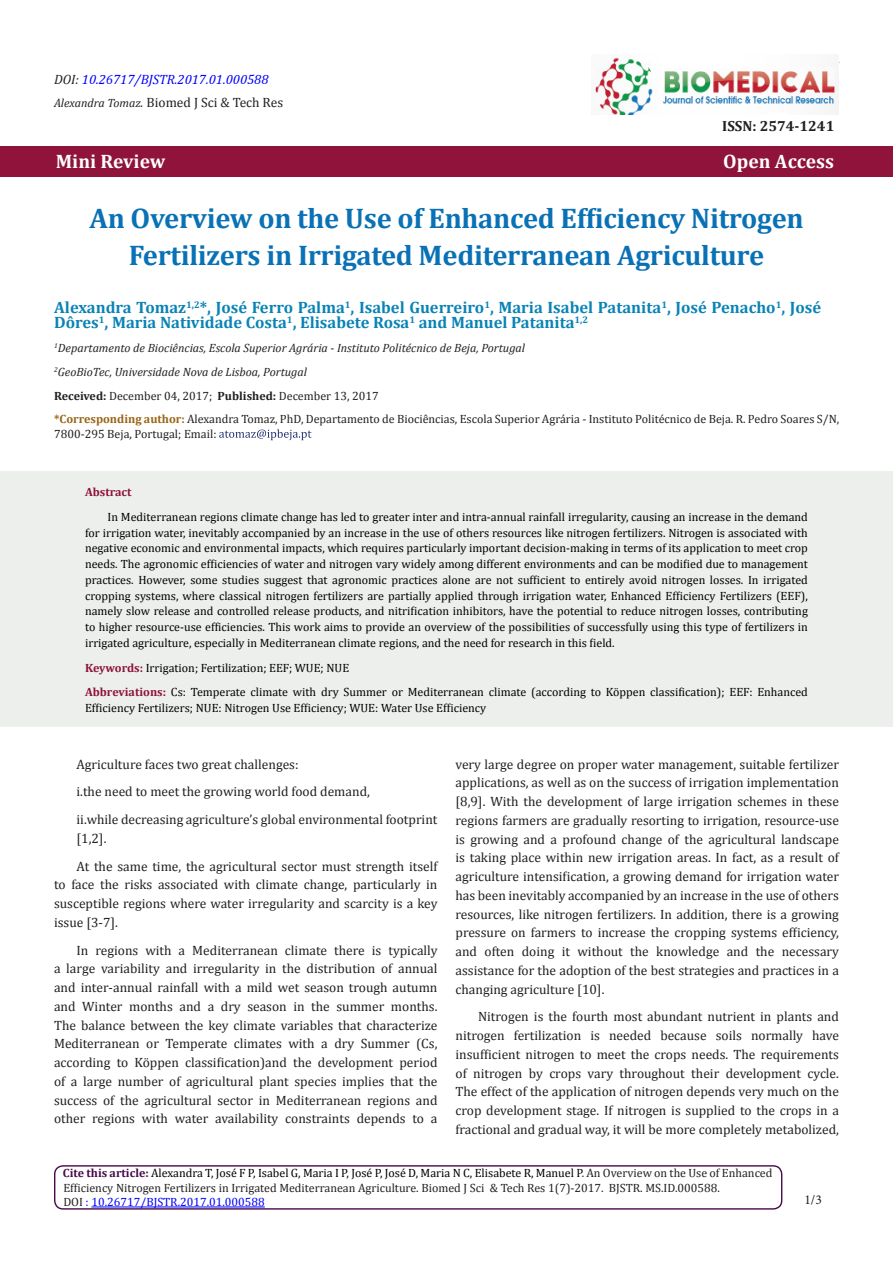
<style>
.page{position:relative;width:893px;height:1263px;background:#fff}
.page>*{position:absolute;margin:0;border:0;box-sizing:border-box;transform-origin:0 0}
.t1{font:700 28.5px/37.5px "Cambria";letter-spacing:-.01em;color:#0971b5;text-align:center}
.t2{font:700 19.5px "Cambria";color:#fff}
.t3{font:700 16.5px/15px "Cambria";color:#0983b5}
.t4{font:700 14.7px "Cambria";color:#231f20}
.t5{font:13.5px/18.8px "Cambria";color:#231f20;text-align:justify}
.t6{font:italic 13.5px "Cambria";color:#00f}
.t7{font:13.5px "Minion Pro";color:#231f20}
.t8{font:12px/15.8px "Cambria";color:#000;text-align:justify}
.t9{font:12px/14.4px "Cambria";color:#231f20}
.t10{font:italic 12px "Cambria";color:#231f20}
.t11{font:12px "Cambria";color:#00f}
.t12{font:700 12px "Cambria";color:#8f133a}
.s1{color:#231f20}
.s2{font-style:italic;font-size:12px}
.s3{font-style:italic}
.s4{font-weight:700}
.s5{font-weight:700;color:#996515}
.s6{font-weight:700;color:#8f133a}
.s7{font-weight:700;color:#480a4b}
</style>
<div class="page">
<div style="left:0;top:146px;width:893px;height:31px;background:#8f133a"></div>
<svg style="left:219px;top:429px;width:93px;height:11px"></svg>
<img style="left:594px;top:54px;width:244px;height:60px">
<hr style="left:91px;top:1206px;width:174px;height:1px;background:#00f">
<div style="left:54px;top:1165px;width:728px;height:44px;border:1px solid #480a4b;border-radius:8px"></div>
<div style="left:0;top:471px;width:893px;height:255px;background:#edefed"></div>
<p class="t6" style="left:54px;top:70px;width:216px"><span class="s1">DOI:</span> 10.26717/BJSTR.2017.01.000588</p>
<p class="t5" style="left:54px;top:93px;width:231px"><span class="s2">Alexandra Tomaz</span><span class="s3">.</span> Biomed J Sci &amp; Tech Res</p>
<p class="t4" style="left:722px;top:116px;width:114px">ISSN: 2574-1241</p>
<p class="t2" style="left:56px;top:147px;width:111px">Mini Review</p>
<p class="t2" style="left:723px;top:147px;width:112px">Open Access</p>
<p class="t1" style="left:89px;top:199px;width:716px">An Overview on the Use of Enhanced Efficiency Nitrogen<br>Fertilizers in Irrigated Mediterranean Agriculture</p>
<p class="t3" style="left:54px;top:300px;width:768px">Alexandra Tomaz<sup>1,2</sup>*, José Ferro Palma<sup>1</sup>, Isabel Guerreiro<sup>1</sup>, Maria Isabel Patanita<sup>1</sup>, José Penacho<sup>1</sup>, José<br>Dôres<sup>1</sup>, Maria Natividade Costa<sup>1</sup>, Elisabete Rosa<sup>1</sup> and Manuel Patanita<sup>1,2</sup></p>
<p class="t10" style="left:54px;top:340px;width:472px"><sup>1</sup>Departamento de Biociências, Escola Superior Agrária - Instituto Politécnico de Beja, Portugal</p>
<p class="t10" style="left:54px;top:364px;width:254px"><sup>2</sup>GeoBioTec, Universidade Nova de Lisboa, Portugal</p>
<p class="t9" style="left:54px;top:388px;width:326px"><span class="s4">Received:</span> December 04, 2017; <span class="s4">Published:</span> December 13, 2017</p>
<p class="t9" style="left:54px;top:412px;width:786px"><span class="s5">*Corresponding author:</span> Alexandra Tomaz, PhD, Departamento de Biociências, Escola Superior Agrária - Instituto Politécnico de Beja. R. Pedro Soares S/N,<br>7800-295 Beja, Portugal; Email:</p>
<p class="t12" style="left:85px;top:483px;width:48px">Abstract</p>
<p class="t8" style="left:85px;top:509px;width:724px;text-indent:22px">In Mediterranean regions climate change has led to greater inter and intra-annual rainfall irregularity, causing an increase in the demand for irrigation water, inevitably accompanied by an increase in the use of others resources like nitrogen fertilizers. Nitrogen is associated with negative economic and environmental impacts, which requires particularly important decision-making in terms of its application to meet crop needs. The agronomic efficiencies of water and nitrogen vary widely among different environments and can be modified due to management practices. However, some studies suggest that agronomic practices alone are not sufficient to entirely avoid nitrogen losses. In irrigated cropping systems, where classical nitrogen fertilizers are partially applied through irrigation water, Enhanced Efficiency Fertilizers (EEF), namely slow release and controlled release products, and nitrification inhibitors, have the potential to reduce nitrogen losses, contributing to higher resource-use efficiencies. This work aims to provide an overview of the possibilities of successfully using this type of fertilizers in irrigated agriculture, especially in Mediterranean climate regions, and the need for research in this field.</p>
<p class="t8" style="left:85px;top:659px;width:266px"><span class="s6">Keywords:</span> Irrigation; Fertilization; EEF; WUE; NUE</p>
<p class="t8" style="left:85px;top:684px;width:724px"><span class="s6">Abbreviations:</span> Cs: Temperate climate with dry Summer or Mediterranean climate (according to Köppen classification); EEF: Enhanced<br>Efficiency Fertilizers; NUE: Nitrogen Use Efficiency; WUE: Water Use Efficiency</p>
<p class="t5" style="left:76px;top:754px;width:224px">Agriculture faces two great challenges:</p>
<p class="t5" style="left:76px;top:782px;width:295px">i.the need to meet the growing world food demand,</p>
<p class="t5" style="left:76px;top:810px;width:362px">ii.while decreasing agriculture’s global environmental footprint [1,2].</p>
<p class="t5" style="left:54px;top:856px;width:385px;text-indent:22px">At the same time, the agricultural sector must strength itself to face the risks associated with climate change, particularly in susceptible regions where water irregularity and scarcity is a key issue [3-7].</p>
<p class="t5" style="left:54px;top:940px;width:385px;text-indent:22px">In regions with a Mediterranean climate there is typically a large variability and irregularity in the distribution of annual and inter-annual rainfall with a mild wet season trough autumn and Winter months and a dry season in the summer months.<br>The balance between the key climate variables that characterize Mediterranean or Temperate climates with a dry Summer (Cs, according to Köppen classification)and the development period of a large number of agricultural plant species implies that the success of the agricultural sector in Mediterranean regions and other regions with water availability constraints depends to a</p>
<p class="t5" style="left:455px;top:754px;width:385px">very large degree on proper water management, suitable fertilizer applications, as well as on the success of irrigation implementation [8,9]. With the development of large irrigation schemes in these regions farmers are gradually resorting to irrigation, resource-use is growing and a profound change of the agricultural landscape is taking place within new irrigation areas. In fact, as a result of agriculture intensification, a growing demand for irrigation water has been inevitably accompanied by an increase in the use of others resources, like nitrogen fertilizers. In addition, there is a growing pressure on farmers to increase the cropping systems efficiency, and often doing it without the knowledge and the necessary assistance for the adoption of the best strategies and practices in a changing agriculture [10].</p>
<p class="t5" style="left:455px;top:1007px;width:385px;text-indent:22px">Nitrogen is the fourth most abundant nutrient in plants and nitrogen fertilization is needed because soils normally have insufficient nitrogen to meet the crops needs. The requirements of nitrogen by crops vary throughout their development cycle.<br>The effect of the application of nitrogen depends very much on the crop development stage. If nitrogen is supplied to the crops in a fractional and gradual way, it will be more completely metabolized,</p>
<p class="t8" style="left:63px;top:1165px;width:711px"><span class="s7">Cite this article:</span> Alexandra T, José F P, Isabel G, Maria I P, José P, José D, Maria N C, Elisabete R, Manuel P<span class="s1">. An Overview on the Use of Enhanced</span></p>
<p class="t9" style="left:63px;top:1180px;width:658px">Efficiency Nitrogen Fertilizers in Irrigated Mediterranean Agriculture. Biomed J Sci &amp; Tech Res 1(7)-2017. BJSTR. MS.ID.000588.</p>
<p class="t11" style="left:63px;top:1195px;width:203px"><span class="s1">DOI</span> : 10.26717/BJSTR.2017.01.000588</p>
<p class="t7" style="left:804px;top:1191px;width:19px">1/3</p>
</div>
